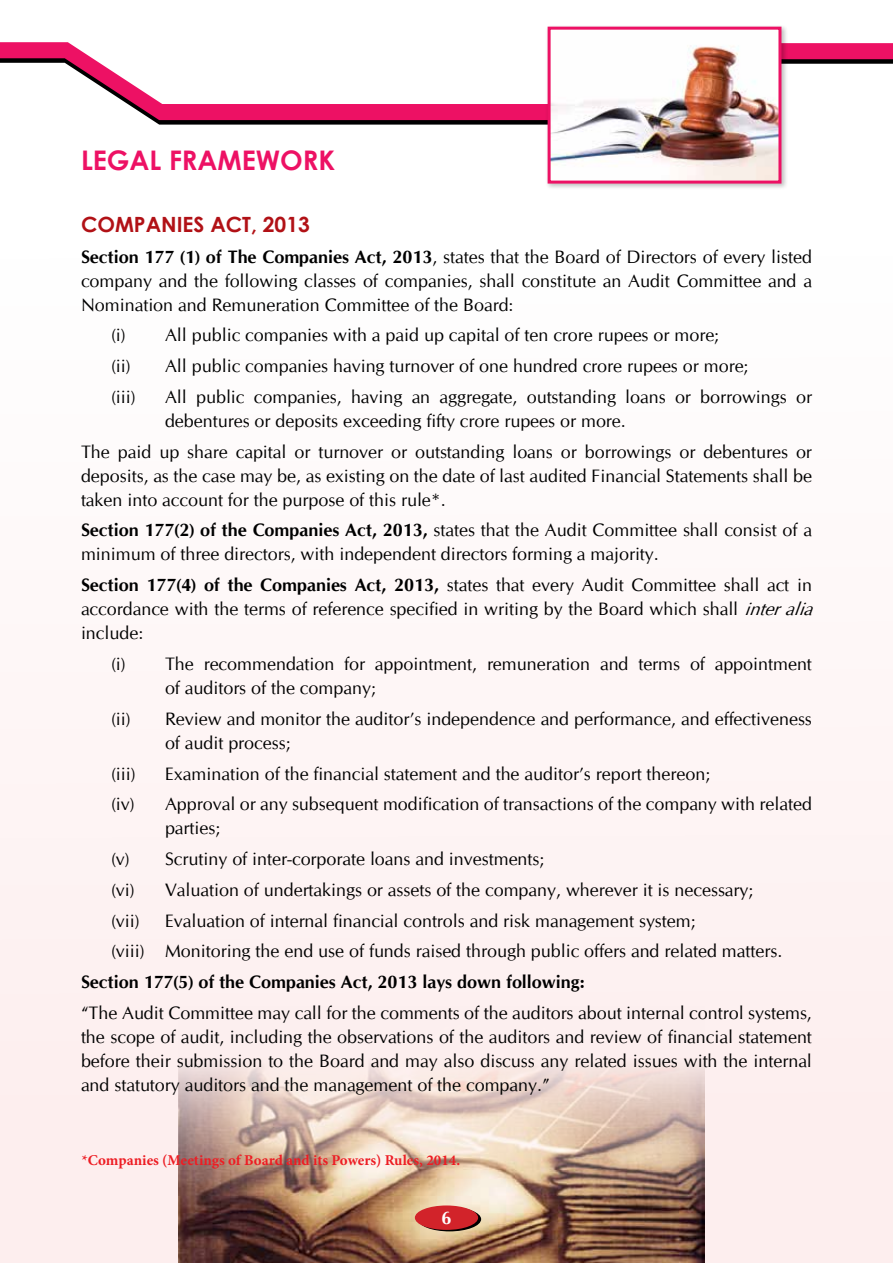
<style>
.page{position:relative;width:893px;height:1263px;background:#fef7f7}
.page>*{position:absolute;margin:0;border:0;box-sizing:border-box;transform-origin:0 0}
.t1{font:700 27px "Century Gothic";color:#ed1164}
.t2{font:700 21px "Century Gothic";color:#b11116}
.t3{font:18px/24px "CG Omega";color:#000}
.t4{font:700 18px "CG Omega";color:#000}
.t5{font:700 18px "CG Omega";color:#fff}
.t6{font:700 15px "Minion Pro";color:#ed1d24}
.s1{font-weight:700}
.s2{font-style:italic}
</style>
<div class="page">
<svg style="left:152px;top:120px;width:394px;height:5px;fill:#000"></svg>
<svg style="left:0;top:42px;width:893px;height:78px"></svg>
<div style="left:546px;top:25px;width:242px;height:165px;background:#000;opacity:.25"></div>
<img style="left:552px;top:31px;width:225px;height:149px">
<div style="left:548px;top:27px;width:233px;height:157px;border:3px solid #ed1164"></div>
<img style="left:179px;top:1057px;width:526px;height:206px">
<svg style="left:418px;top:1207px;width:63px;height:24px"></svg>
<div style="left:415px;top:1205px;width:63px;height:25px;background:#d2232a;border-radius:50%"></div>
<h1 class="t1" style="left:81px;top:140px;width:106px">LEGAL FRAME</h1>
<h1 class="t1" style="left:256px;top:140px;width:81px">WORK</h1>
<p class="t2" style="left:81px;top:208px;width:230px">COMPANIES ACT, 2013</p>
<p class="t3" style="left:81px;top:245px;width:732px;text-align:justify"><span class="s1">Section 177 (1) of The Companies Act, 2013</span>, states that the Board of Directors of every listed company and the following classes of companies, shall constitute an Audit Committee and a Nomination and Remuneration Committee of the Board:</p>
<p class="t3" style="left:111px;top:320px;width:639px;line-height:30.8px">(i) All public companies with a paid up capital of ten crore rupees or more;<br>(ii) All public companies having turnover of one hundred crore rupees or more; (iii)</p>
<p class="t3" style="left:165px;top:385px;width:648px">All public companies, having an aggregate, outstanding loans or borrowings or debentures or deposits exceeding fifty crore rupees or more.</p>
<p class="t3" style="left:81px;top:440px;width:732px;text-align:justify">The paid up share capital or turnover or outstanding loans or borrowings or debentures or deposits, as the case may be, as existing on the date of last audited Financial Statements shall be taken into account for the purpose of this rule*.</p>
<p class="t3" style="left:81px;top:518px;width:732px"><span class="s1">Section 177(2) of the Companies Act, 2013,</span> states that the Audit Committee shall consist of a minimum of three directors, with independent directors forming a majority.</p>
<p class="t3" style="left:81px;top:573px;width:740px"><span class="s1">Section 177(4) of the Companies Act, 2013,</span> states that every Audit Committee shall act in accordance with the terms of reference specified in writing by the Board which shall <span class="s2">interalia </span>include:</p>
<p class="t3" style="left:165px;top:652px;width:648px;text-indent:-54px">(i) The recommendation for appointment, remuneration and terms of appointment of auditors of the company;</p>
<p class="t3" style="left:165px;top:707px;width:648px;text-indent:-54px">(ii) Review and monitor the auditor’s independence and performance, and effectiveness of audit process;</p>
<p class="t3" style="left:111px;top:762px;width:26px">(iii)</p>
<p class="t3" style="left:111px;top:758px;width:702px;line-height:30.8px;text-indent:54px">Examination of the financial statement and the auditor’s report thereon;<br>(iv) Approval or any subsequent modification of transactions of the company with related</p>
<p class="t3" style="left:111px;top:813px;width:644px;line-height:30.8px;text-indent:54px">parties;<br>(v) Scrutiny of inter-corporate loans and investments;<br>(vi) Valuation of undertakings or assets of the company, wherever it is necessary; (vii)</p>
<p class="t3" style="left:111px;top:905px;width:673px;line-height:30.8px;text-indent:54px">Evaluation of internal financial controls and risk management system;<br>(viii) Monitoring the end use of funds raised through public offers and related matters.</p>
<p class="t4" style="left:81px;top:970px;width:505px">Section 177(5) of the Companies Act, 2013 lays down following:</p>
<p class="t3" style="left:81px;top:1001px;width:732px;text-align:justify">“The Audit Committee may call for the comments of the auditors about internal control systems, the scope of audit, including the observations of the auditors and review of financial statement before their submission to the Board and may also discuss any related issues with the internal and statutory auditors and the management of the company.”</p>
<p class="t6" style="left:82px;top:1150px;width:380px">*Companies (Meetings of Board and its Powers) Rules, 2014.</p>
<p class="t5" style="left:441px;top:1206px;width:11px">6</p>
</div>
